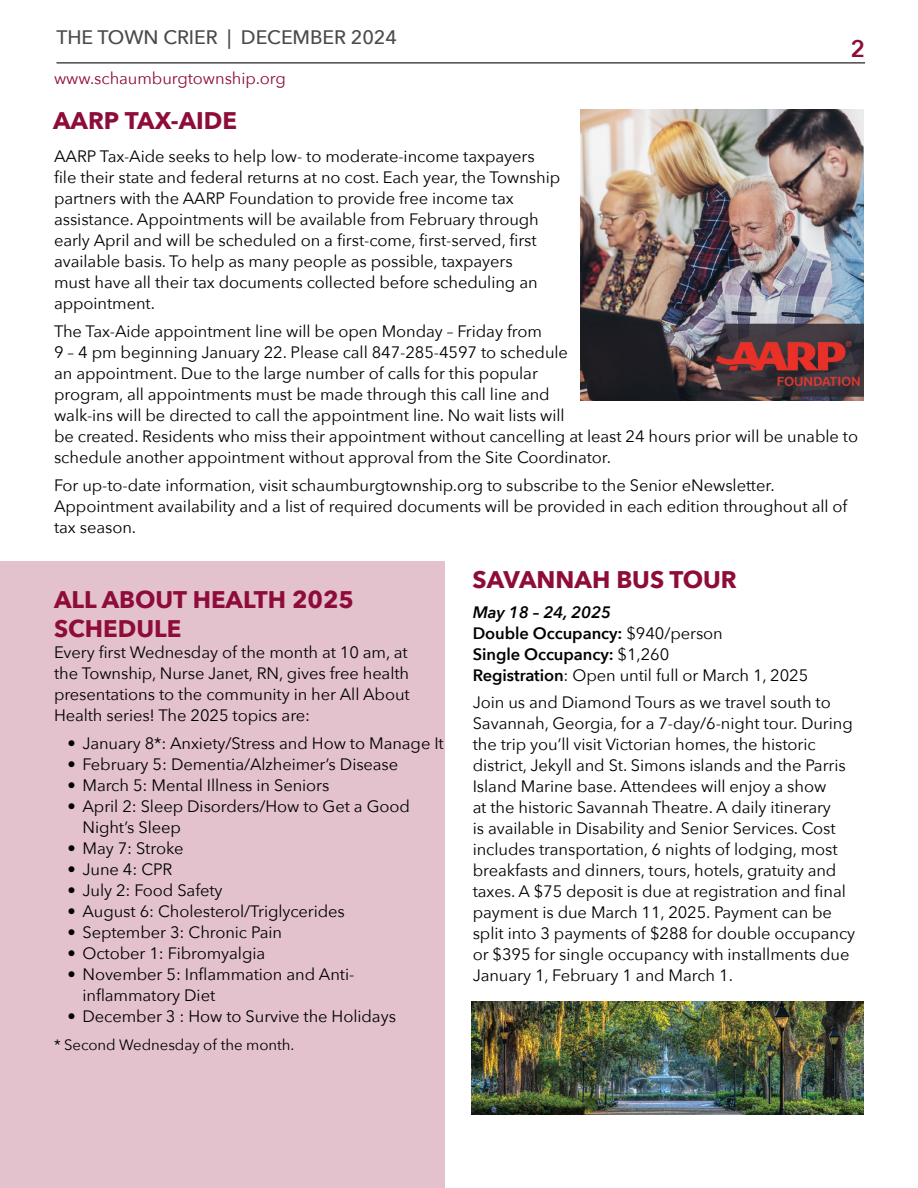
<style>
.page{position:relative;width:918px;height:1188px;background:#fff}
.page>*{position:absolute;margin:0;border:0;box-sizing:border-box;transform-origin:0 0}
.t1{font:700 24px/28.8px "Avenir Next";color:#8e0c3a}
.t2{font:600 24px "Avenir Next";color:#8e0c3a}
.t3{font:500 19.5px "Avenir Next";letter-spacing:-.005em;color:#4a4b4b}
.t4{font:16.5px/21px "Avenir Next";letter-spacing:-.005em;color:#000}
.t5{font:600 16.5px/21px "Avenir Next";letter-spacing:-.005em;color:#000}
.t6{font:16.5px "Avenir Next";letter-spacing:-.005em;color:#8e0c3a}
.t7{font:15px "Avenir Next";letter-spacing:-.005em;color:#000}
.s1{font-style:italic}
.s2{font-weight:400}
</style>
<div class="page">
<hr style="left:57px;top:62px;width:808px;height:2px;background:#4a4b4b">
<div style="left:0;top:562px;width:445px;height:626px;background:#e3c2ce"></div>
<img style="left:581px;top:109px;width:283px;height:292px">
<img style="left:471px;top:1002px;width:393px;height:113px">
<p class="t3" style="left:57px;top:21px;width:342px">THE TOWN CRIER | DECEMBER 2024</p>
<h1 class="t2" style="left:850px;top:28px;width:16px">2</h1>
<p class="t6" style="left:54px;top:64px;width:233px">www.schaumburgtownship.org</p>
<h1 class="t1" style="left:53px;top:106px;width:186px">AARP TAX-AIDE</h1>
<p class="t4" style="left:54px;top:145px;width:508px">AARP Tax-Aide seeks to help low- to moderate-income taxpayers file their state and federal returns at no cost. Each year, the Township partners with the AARP Foundation to provide free income tax assistance. Appointments will be available from February through early April and will be scheduled on a first-come, first-served, first available basis. To help as many people as possible, taxpayers<br>must have all their tax documents collected before scheduling an appointment.</p>
<p class="t4" style="left:54px;top:320px;width:806px">The Tax-Aide appointment line will be open Monday – Friday from<br>9 – 4 pm beginning January 22. Please call 847-285-4597 to schedule<br>an appointment. Due to the large number of calls for this popular<br>program, all appointments must be made through this call line and<br>walk-ins will be directed to call the appointment line. No wait lists will<br>be created. Residents who miss their appointment without cancelling at least 24 hours prior will be unable to schedule another appointment without approval from the Site Coordinator.</p>
<p class="t4" style="left:54px;top:474px;width:795px">For up-to-date information, visit schaumburgtownship.org to subscribe to the Senior eNewsletter.<br>Appointment availability and a list of required documents will be provided in each edition throughout all of tax season.</p>
<h1 class="t1" style="left:54px;top:585px;width:302px">ALL ABOUT HEALTH 2025<br>SCHEDULE</h1>
<p class="t4" style="left:54px;top:641px;width:357px">Every first Wednesday of the month at 10 am, at the Township, Nurse Janet, RN, gives free health presentations to the community in her All About Health series! The 2025 topics are:</p>
<p class="t4" style="left:67px;top:732px;width:378px">• January 8*: Anxiety/Stress and How to Manage It</p>
<p class="t4" style="left:67px;top:753px;width:332px">• February 5: Dementia/Alzheimer’s Disease</p>
<p class="t4" style="left:67px;top:774px;width:264px">• March 5: Mental Illness in Seniors</p>
<p class="t4" style="left:82px;top:795px;width:329px;text-indent:-15px">• April 2: Sleep Disorders/How to Get a Good<br>Night’s Sleep</p>
<p class="t4" style="left:67px;top:837px;width:117px">• May 7: Stroke</p>
<p class="t4" style="left:67px;top:858px;width:107px">• June 4: CPR</p>
<p class="t4" style="left:67px;top:879px;width:157px">• July 2: Food Safety</p>
<p class="t4" style="left:67px;top:900px;width:279px">• August 6: Cholesterol/Triglycerides</p>
<p class="t4" style="left:67px;top:921px;width:216px">• September 3: Chronic Pain</p>
<p class="t4" style="left:67px;top:942px;width:199px">• October 1: Fibromyalgia</p>
<p class="t4" style="left:82px;top:963px;width:273px;text-indent:-15px">• November 5: Inflammation and Anti&shy;inflammatory Diet</p>
<p class="t4" style="left:67px;top:1005px;width:330px">• December 3 : How to Survive the Holidays</p>
<p class="t7" style="left:54px;top:1032px;width:242px">* Second Wednesday of the month.</p>
<h1 class="t1" style="left:472px;top:564px;width:266px">SAVANNAH BUS TOUR</h1>
<p class="t5" style="left:473px;top:601px;width:337px"><span class="s1">May 18 – 24, 2025<br></span>Double Occupancy: <span class="s2">$940/person<br></span>Single Occupancy: <span class="s2">$1,260<br></span>Registration<span class="s2">: Open until full or March 1, 2025</span></p>
<p class="t4" style="left:473px;top:691px;width:384px">Join us and Diamond Tours as we travel south to Savannah, Georgia, for a 7-day/6-night tour. During the trip you’ll visit Victorian homes, the historic district, Jekyll and St. Simons islands and the Parris Island Marine base. Attendees will enjoy a show<br>at the historic Savannah Theatre. A daily itinerary<br>is available in Disability and Senior Services. Cost includes transportation, 6 nights of lodging, most breakfasts and dinners, tours, hotels, gratuity and taxes. A $75 deposit is due at registration and final payment is due March 11, 2025. Payment can be split into 3 payments of $288 for double occupancy or $395 for single occupancy with installments due January 1, February 1 and March 1.</p>
</div>
